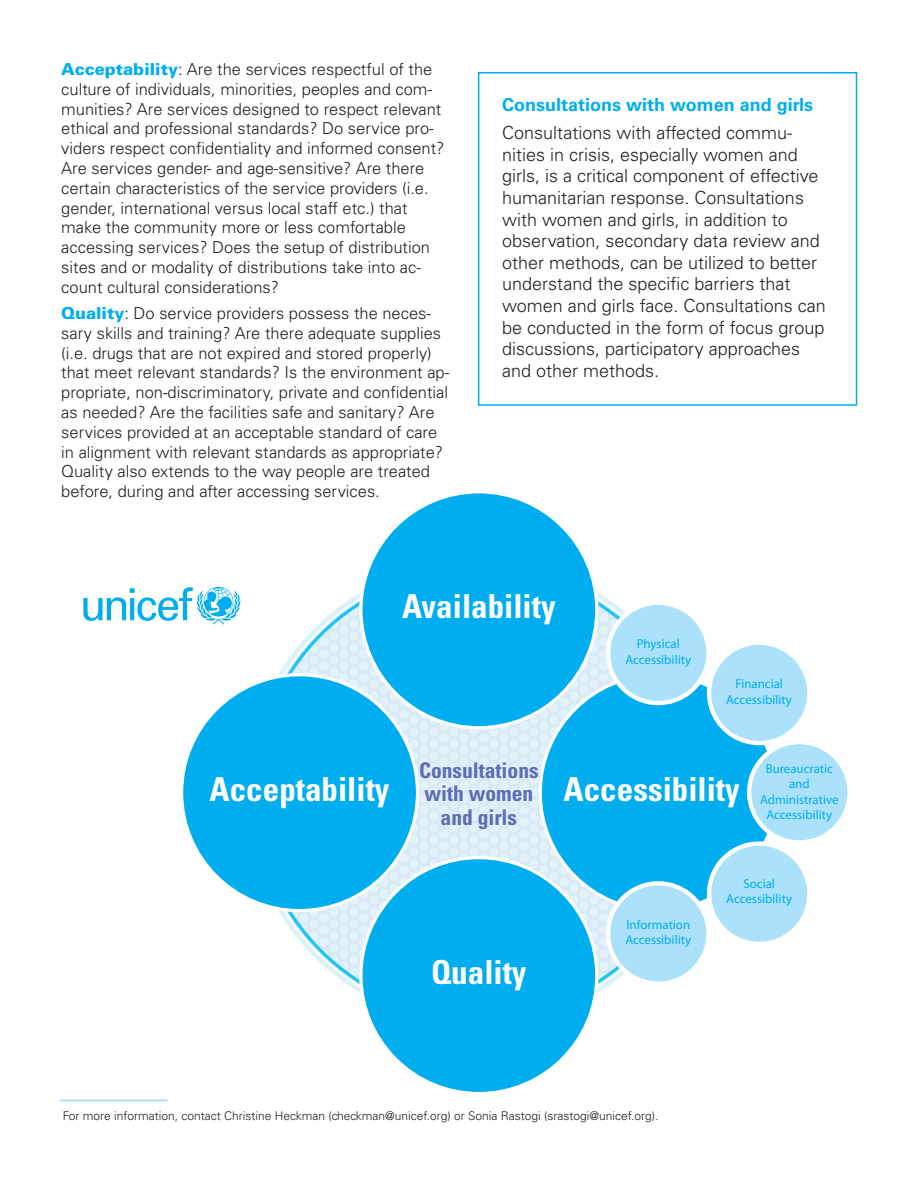
<style>
.page{position:relative;width:918px;height:1188px;background:#fff}
.page>*{position:absolute;margin:0;border:0;box-sizing:border-box;transform-origin:0 0}
.t1{font:700 condensed 33px "Univers LT Std";color:#fff}
.t2{font:700 condensed 21.6px/23.7px "Univers LT Std";color:#5f6cb3;text-align:center}
.t3{font:300 18px/21.6px "Univers LT Std";color:#231f20}
.t4{font:700 18px "Univers LT Std";color:#00aeef}
.t5{font:300 16.5px/19.8px "Univers LT Std";color:#231f20}
.t6{font:12.9px/15.5px "Myriad Pro";color:#00aeef;text-align:center}
.t7{font:300 12px "Univers LT Std";color:#231f20}
.s1{font-weight:900;color:#00aeef}
</style>
<div class="page">
<svg style="left:83px;top:587px;width:157px;height:38px"></svg>
<svg style="left:279px;top:593px;width:331px;height:399px;fill:#e1f2f9"></svg>
<svg style="left:359px;top:493px;width:239px;height:236px;fill:#00aeef"></svg>
<svg style="left:539px;top:673px;width:62px;height:239px;fill:#00aeef"></svg>
<svg style="left:183px;top:673px;width:236px;height:239px;fill:#00aeef"></svg>
<svg style="left:359px;top:856px;width:239px;height:236px;fill:#00aeef"></svg>
<svg style="left:601px;top:601px;width:247px;height:385px"></svg>
<div style="left:478px;top:72px;width:379px;height:334px;border:2px solid #00aeef"></div>
<hr style="left:60px;top:1100px;width:107px;height:1px;background:#9ddcf9">
<p class="t5" style="left:61px;top:59px;width:385px"><span class="s1">Acceptability</span>: Are the services respectful of the culture of individuals, minorities, peoples and com&shy;munities? Are services designed to respect relevant ethical and professional standards? Do service pro&shy;viders respect confidentiality and informed consent?<br>Are services gender- and age-sensitive? Are there certain characteristics of the service providers (i.e. gender, international versus local staff etc.) that make the community more or less comfortable accessing services? Does the setup of distribution sites and or modality of distributions take into ac&shy;count cultural considerations?</p>
<p class="t5" style="left:61px;top:303px;width:390px"><span class="s1">Quality</span>: Do service providers possess the neces&shy;sary skills and training? Are there adequate supplies (i.e. drugs that are not expired and stored properly) that meet relevant standards? Is the environment ap&shy;propriate, non-discriminatory, private and confidential as needed? Are the facilities safe and sanitary? Are services provided at an acceptable standard of care in alignment with relevant standards as appropriate?<br>Quality also extends to the way people are treated before, during and after accessing services.</p>
<p class="t4" style="left:502px;top:94px;width:312px">Consultations with women and girls</p>
<p class="t3" style="left:502px;top:122px;width:325px">Consultations with affected commu&shy;nities in crisis, especially women and girls, is a critical component of effective humanitarian response. Consultations with women and girls, in addition to observation, secondary data review and other methods, can be utilized to better understand the specific barriers that women and girls face. Consultations can be conducted in the form of focus group discussions, participatory approaches and other methods.</p>
<h1 class="t1" style="left:402px;top:586px;width:155px">Availability</h1>
<p class="t6" style="left:625px;top:636px;width:67px">Physical<br>Accessibility</p>
<p class="t6" style="left:726px;top:676px;width:67px">Financial<br>Accessibility</p>
<h2 class="t2" style="left:419px;top:758px;width:121px">Consultations with women and girls</h2>
<h1 class="t1" style="left:210px;top:769px;width:181px">Acceptability</h1>
<h1 class="t1" style="left:564px;top:769px;width:178px">Accessibility</h1>
<p class="t6" style="left:760px;top:761px;width:80px">Bureaucratic and<br>Administrative<br>Accessibility</p>
<h1 class="t1" style="left:431px;top:952px;width:97px">Quality</h1>
<p class="t6" style="left:625px;top:916px;width:67px;text-align:left">Information<br>Accessibility</p>
<p class="t6" style="left:726px;top:876px;width:67px">Social<br>Accessibility</p>
<p class="t7" style="left:63px;top:1109px;width:597px">For more information, contact Christine Heckman (checkman@unicef.org) or Sonia Rastogi (srastogi@unicef.org).</p>
</div>
